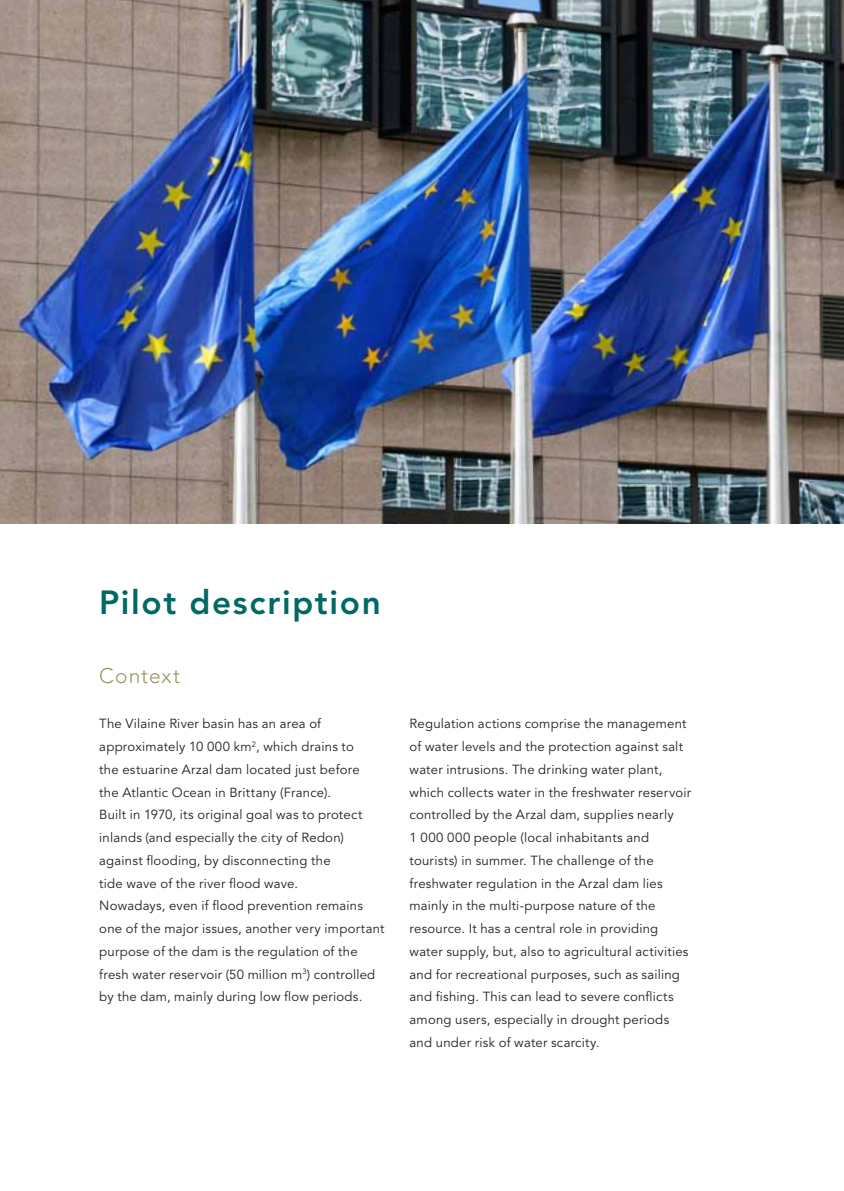
<style>
.page{position:relative;width:844px;height:1191px;background:#fff}
.page>*{position:absolute;margin:0;border:0;box-sizing:border-box;transform-origin:0 0}
.t1{font:800 33.25px "Avenir LT Std";letter-spacing:.05em;color:#006963}
.t2{font:300 21px "Avenir LT Std";letter-spacing:.045em;color:#9a9560}
.t3{font:13.12px/22.8px "Avenir LT Std";letter-spacing:.015em;color:#231f20}
</style>
<div class="page">
<img style="left:0;top:0;width:843px;height:523px">
<h1 class="t1" style="left:99px;top:583px;width:283px">Pilot description</h1>
<h2 class="t2" style="left:99px;top:663px;width:82px">Context</h2>
<p class="t3" style="left:99px;top:712px;width:287px">The Vilaine River basin has an area of approximately 10 000 km<sup>2</sup>, which drains to<br>the estuarine Arzal dam located just before<br>the Atlantic Ocean in Brittany (France).<br>Built in 1970, its original goal was to protect inlands (and especially the city of Redon) against flooding, by disconnecting the<br>tide wave of the river flood wave.<br>Nowadays, even if flood prevention remains one of the major issues, another very important purpose of the dam is the regulation of the fresh water reservoir (50 million m<sup>3</sup>) controlled by the dam, mainly during low flow periods.</p>
<p class="t3" style="left:409px;top:712px;width:283px">Regulation actions comprise the management of water levels and the protection against salt water intrusions. The drinking water plant, which collects water in the freshwater reservoir controlled by the Arzal dam, supplies nearly<br>1 000 000 people (local inhabitants and tourists) in summer. The challenge of the freshwater regulation in the Arzal dam lies mainly in the multi-purpose nature of the resource. It has a central role in providing water supply, but, also to agricultural activities and for recreational purposes, such as sailing and fishing. This can lead to severe conflicts among users, especially in drought periods and under risk of water scarcity.</p>
</div>
